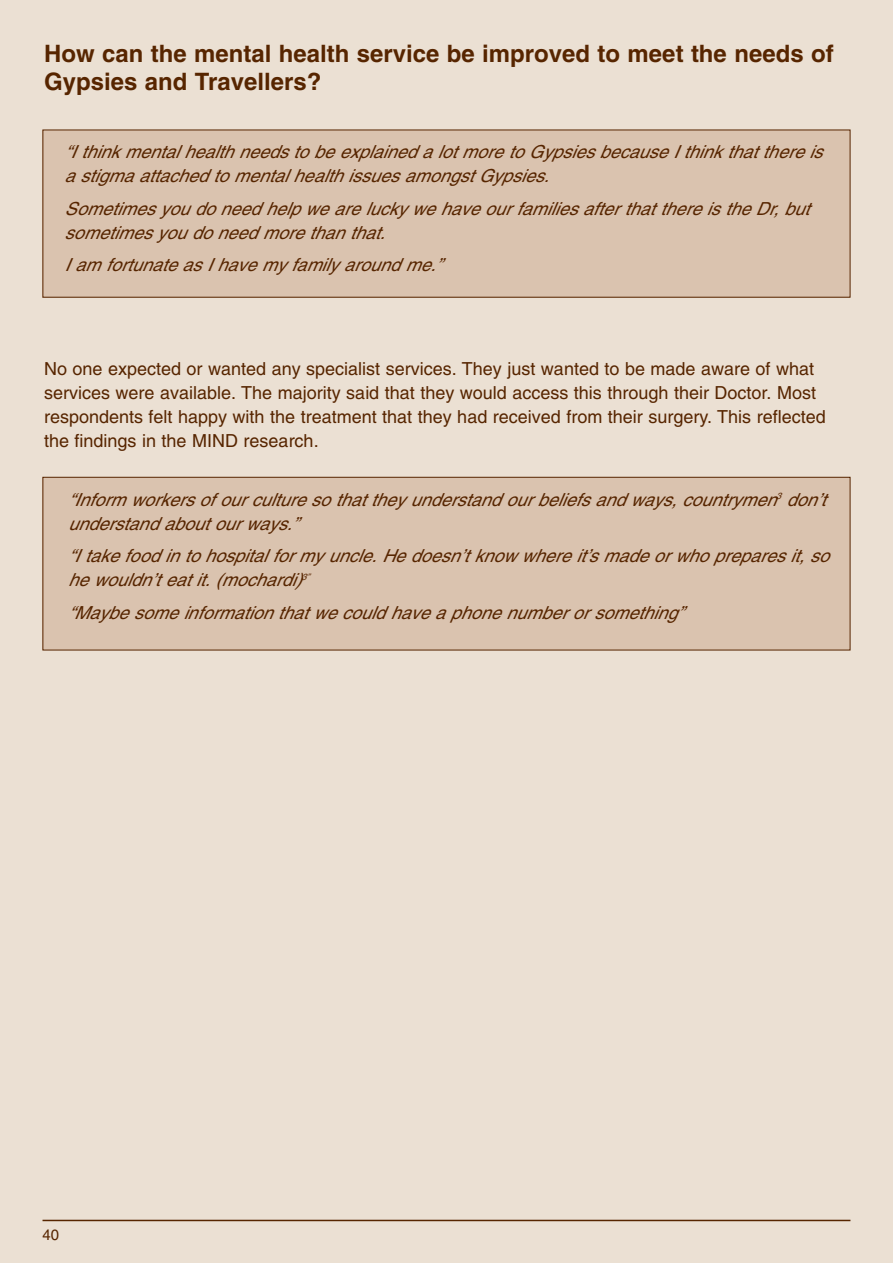
<style>
.page{position:relative;width:893px;height:1263px;background:#ebe0d3}
.page>*{position:absolute;margin:0;border:0;box-sizing:border-box;transform-origin:0 0}
.t1{font:700 24px/28.8px "Helvetica";color:#572500}
.t2{font:italic 18px/24px "Helvetica";color:#572500}
.t3{font:18px/24px "Helvetica";color:#572500}
.t4{font:15px "Helvetica";color:#572500}
</style>
<div class="page">
<hr style="left:43px;top:1220px;width:807px;height:1px;background:#572500">
<div style="left:43px;top:130px;width:807px;height:167px;background:#dac3af"></div>
<div style="left:43px;top:130px;width:807px;height:168px;border:1px solid #572500"></div>
<div style="left:43px;top:477px;width:807px;height:173px;background:#dac3af"></div>
<div style="left:43px;top:477px;width:807px;height:173px;border:1px solid #572500"></div>
<h1 class="t1" style="left:44px;top:41px;width:791px">How can the mental health service be improved to meet the needs of<br>Gypsies and Travellers?</h1>
<p class="t2" style="left:65px;top:142px;width:759px">“I think mental health needs to be explained a lot more to Gypsies because I think that there is a stigma attached to mental health issues amongst Gypsies.</p>
<p class="t2" style="left:65px;top:198px;width:746px">Sometimes you do need help we are lucky we have our families after that there is the Dr, but sometimes you do need more than that.</p>
<p class="t2" style="left:65px;top:255px;width:378px">I am fortunate as I have my family around me.”</p>
<p class="t3" style="left:44px;top:358px;width:783px">No one expected or wanted any specialist services. They just wanted to be made aware of what services were available. The majority said that they would access this through their Doctor. Most respondents felt happy with the treatment that they had received from their surgery. This reflected the findings in the MIND research.</p>
<p class="t2" style="left:68px;top:489px;width:759px">“Inform workers of our culture so that they understand our beliefs and ways, countrymen<sup>3</sup> don’t understand about our ways.”</p>
<p class="t2" style="left:68px;top:546px;width:762px">“I take food in to hospital for my uncle. He doesn’t know where it’s made or who prepares it, so he wouldn’t eat it. (mochardi)<sup>3”</sup></p>
<p class="t2" style="left:68px;top:602px;width:616px">“Maybe some information that we could have a phone number or something”</p>
<p class="t4" style="left:43px;top:1229px;width:18px">40</p>
</div>
